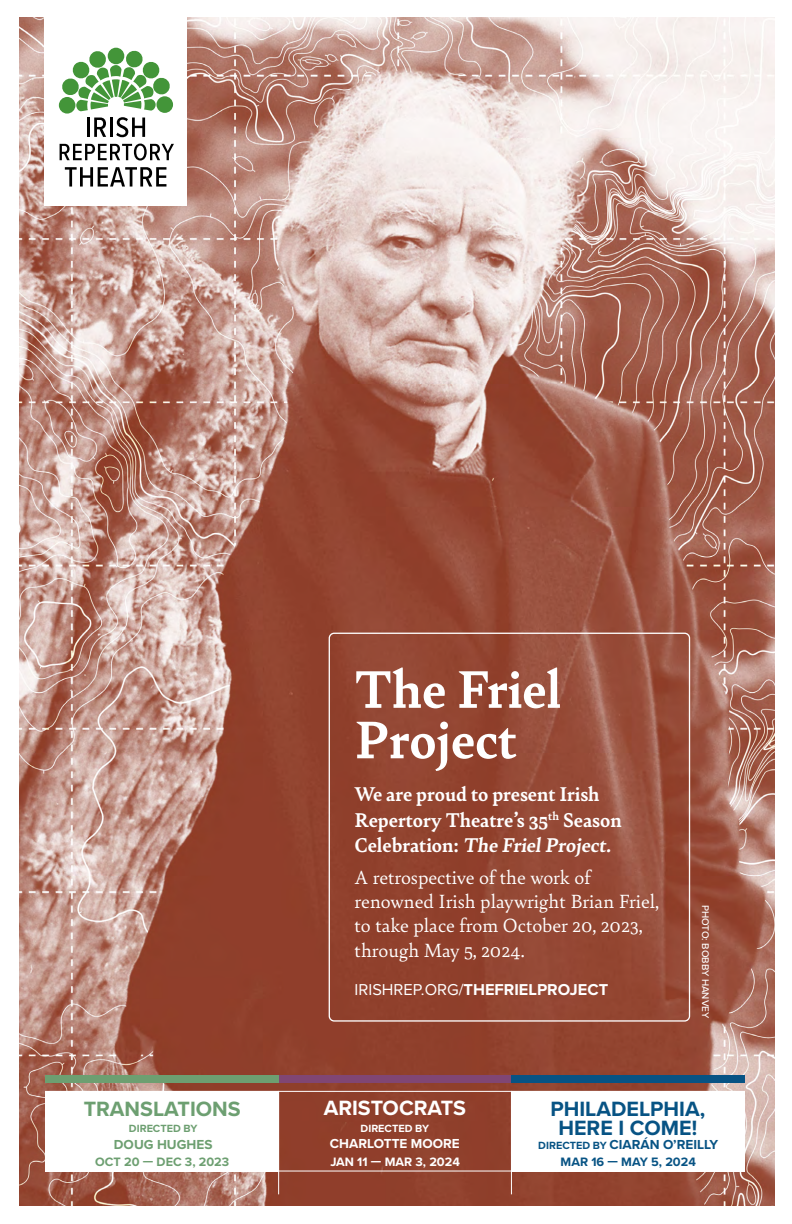
<style>
.page{position:relative;width:792px;height:1224px;background:#fff}
.page>*{position:absolute;margin:0;border:0;box-sizing:border-box;transform-origin:0 0}
.t1{font:700 56.2px/50.4px "Bely";color:#fff}
.t2{font:700 21.4px/19.4px "Proxima Nova";color:#075384;text-align:center}
.t3{font:700 21.4px "Proxima Nova";color:#6d9f71}
.t4{font:700 21.4px "Proxima Nova";color:#fff}
.t5{font:700 21.2px/25.4px "Bely";color:#fff}
.t6{font:20.2px/24.4px "Bely";color:#fff}
.t7{font:700 16.4px "Proxima Nova";color:#fff}
.t8{font:700 13.6px "Proxima Nova";color:#075384}
.t9{font:700 13.6px "Proxima Nova";color:#fff}
.t10{font:700 13.6px "Proxima Nova";color:#6d9f71}
.t11{font:700 12.6px "Proxima Nova";color:#6d9f71}
.t12{font:700 12.6px "Proxima Nova";color:#fff}
.t13{font:700 12.6px "Proxima Nova";color:#075384}
.t14{font:700 10.8px "Proxima Nova";color:#6d9f71}
.t15{font:700 10.8px "Proxima Nova";color:#fff}
.t16{font:500 10px "Proxima Nova";color:#fff}
.s1{font-weight:400}
.s2{font-size:10.8px}
</style>
<div class="page">
<img style="left:19px;top:18px;width:756px;height:1187px">
<div style="left:329px;top:633px;width:361px;height:389px;border:1px solid #fff;border-radius:5px"></div>
<div style="left:46px;top:1091px;width:233px;height:81px;background:#fff"></div>
<div style="left:511px;top:1091px;width:234px;height:80px;background:#fff"></div>
<hr style="left:278px;top:1091px;width:1px;height:103px;background:#fff">
<hr style="left:511px;top:1091px;width:1px;height:103px;background:#fff">
<div style="left:44px;top:9px;width:143px;height:197px;background:#fff"></div>
<svg style="left:108px;top:48px;width:16px;height:16px"></svg>
<svg style="left:59px;top:97px;width:16px;height:17px"></svg>
<svg style="left:156px;top:96px;width:17px;height:17px"></svg>
<svg style="left:61px;top:50px;width:110px;height:61px"></svg>
<hr style="left:87px;top:118px;width:3px;height:19px;background:#000">
<svg style="left:94px;top:118px;width:12px;height:19px"></svg>
<hr style="left:110px;top:118px;width:3px;height:19px;background:#000">
<svg style="left:116px;top:117px;width:29px;height:20px"></svg>
<svg style="left:60px;top:144px;width:114px;height:17px"></svg>
<svg style="left:65px;top:167px;width:101px;height:20px"></svg>
<div style="left:45px;top:1075px;width:234px;height:8px;background:#6d9f71"></div>
<div style="left:279px;top:1075px;width:232px;height:8px;background:#804674"></div>
<div style="left:511px;top:1075px;width:234px;height:8px;background:#075384"></div>
<h1 class="t1" style="left:355px;top:661px;width:208px">The Friel<br>Project</h1>
<p class="t5" style="left:355px;top:781px;width:269px">We are proud to present Irish<br>Repertory Theatre’s 35<sup>th</sup> Season<br>Celebration: The FrielProject.</p>
<p class="t6" style="left:355px;top:864px;width:306px">A retrospective of the work of renowned Irish playwright Brian Friel, to take place from October 20, 2023, through May 5, 2024.</p>
<p class="t7" style="left:355px;top:977px;width:255px"><span class="s1">IRISHREP.ORG/</span>THEFRIELPROJECT</p>
<p class="t16" style="left:713px;top:905px;width:115px;rotate:90deg">PHOTO: BOBBY HANVEY</p>
<p class="t4" style="left:324px;top:1092px;width:144px">ARISTOCRATS</p>
<p class="t3" style="left:84px;top:1093px;width:159px">TRANSLATIONS</p>
<p class="t2" style="left:550px;top:1098px;width:156px">PHILADELPHIA,<br>HERE I COME!</p>
<p class="t15" style="left:361px;top:1120px;width:70px">DIRECTED BY</p>
<p class="t9" style="left:330px;top:1134px;width:131px">CHARLOTTE MOORE</p>
<p class="t14" style="left:129px;top:1121px;width:70px">DIRECTED BY</p>
<p class="t10" style="left:114px;top:1134px;width:100px">DOUG HUGHES</p>
<p class="t8" style="left:538px;top:1134px;width:181px"><span class="s2">DIRECTED BY</span> CIARÁN O’REILLY</p>
<p class="t11" style="left:95px;top:1152px;width:135px">OCT 20 — DEC 3, 2023</p>
<p class="t12" style="left:330px;top:1152px;width:131px">JAN 11 — MAR 3, 2024</p>
<p class="t13" style="left:561px;top:1152px;width:137px">MAR 16 — MAY 5, 2024</p>
</div>
